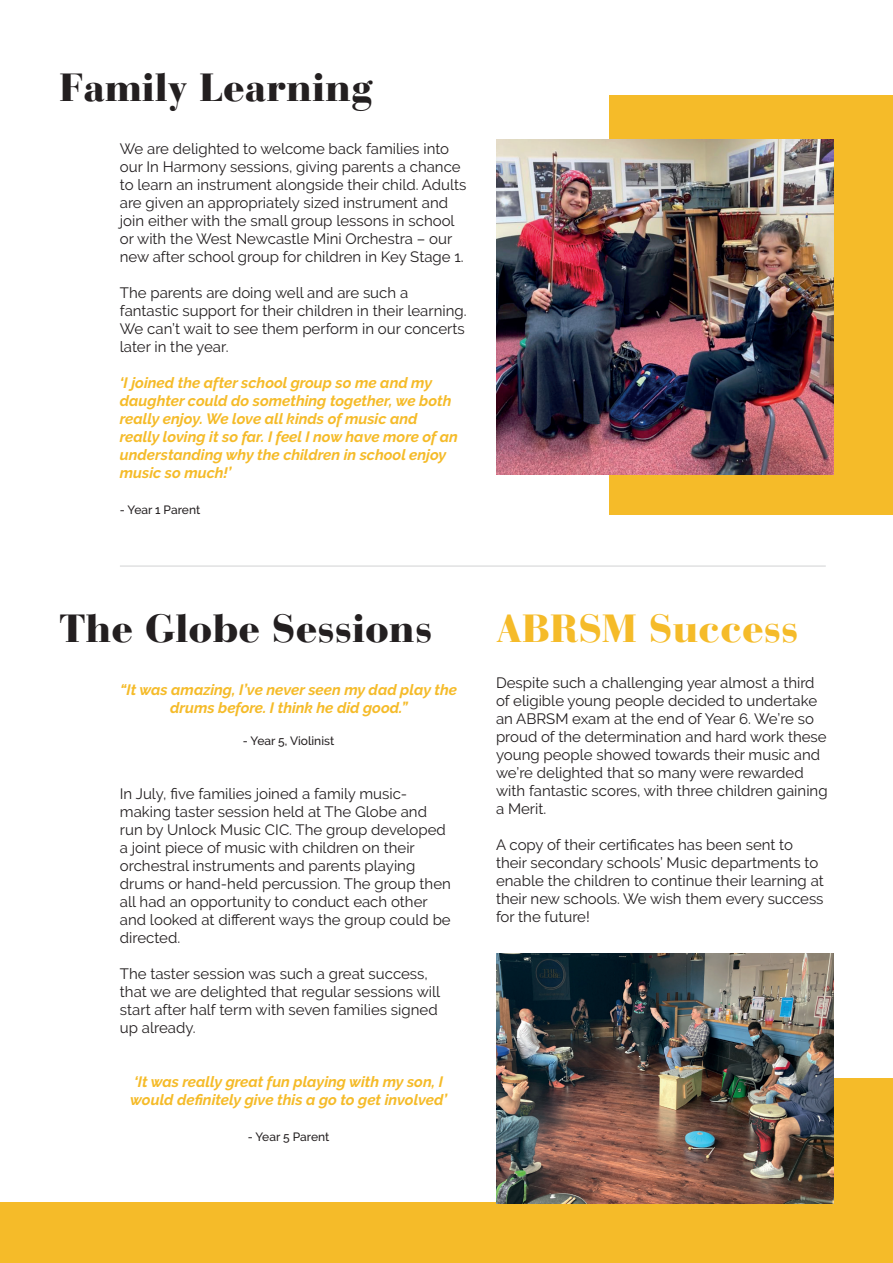
<style>
.page{position:relative;width:893px;height:1263px;background:#fff}
.page>*{position:absolute;margin:0;border:0;box-sizing:border-box;transform-origin:0 0}
.t1{font:900 39px "Bauer Bodoni";color:#231f20}
.t2{font:900 39px "Bauer Bodoni";color:#f5bb29}
.t3{font:15px/18px "Raleway";color:#231f20}
.t4{font:italic 700 15px/18px "Raleway";color:#f5bb29}
.t5{font:500 12px "Raleway";color:#231f20}
</style>
<div class="page">
<div style="left:0;top:1202px;width:517px;height:61px;background:#f5bb29"></div>
<div style="left:517px;top:1078px;width:376px;height:185px;background:#f5bb29"></div>
<div style="left:610px;top:95px;width:283px;height:419px;background:#f5bb29"></div>
<img style="left:496px;top:139px;width:337px;height:335px">
<img style="left:496px;top:954px;width:337px;height:249px">
<hr style="left:120px;top:566px;width:706px;height:1px;background:#d1d2d4">
<h1 class="t1" style="left:60px;top:63px;width:315px">Family Learning</h1>
<p class="t3" style="left:120px;top:139px;width:348px">We are delighted to welcome back families into our In Harmony sessions, giving parents a chance to learn an instrument alongside their child. Adults are given an appropriately sized instrument and join either with the small group lessons in school or with the West Newcastle Mini Orchestra – our new after school group for children in Key Stage 1.</p>
<p class="t3" style="left:120px;top:283px;width:348px">The parents are doing well and are such a fantastic support for their children in their learning.<br>We can’t wait to see them perform in our concerts later in the year.</p>
<p class="t4" style="left:120px;top:373px;width:340px">‘I joined the after school group so me and my daughter could do something together, we both really enjoy. We love all kinds of music and really loving it so far. I feel I now have more of an understanding why the children in school enjoy music so much!’</p>
<p class="t5" style="left:120px;top:502px;width:82px">- Year 1 Parent</p>
<h1 class="t1" style="left:60px;top:604px;width:374px">The Globe Sessions</h1>
<h1 class="t2" style="left:496px;top:604px;width:304px">ABRSM Success</h1>
<p class="t4" style="left:120px;top:680px;width:338px;text-align:center">“It was amazing, I’ve never seen my dad play the drums before. I think he did good.”</p>
<p class="t5" style="left:243px;top:734px;width:93px">- Year 5, Violinist</p>
<p class="t3" style="left:120px;top:784px;width:332px">In July, five families joined a family music&shy;making taster session held at The Globe and run by Unlock Music CIC. The group developed a joint piece of music with children on their orchestral instruments and parents playing drums or hand-held percussion. The group then all had an opportunity to conduct each other and looked at different ways the group could be directed.</p>
<p class="t3" style="left:120px;top:964px;width:322px">The taster session was such a great success, that we are delighted that regular sessions will start after half term with seven families signed up already.</p>
<p class="t4" style="left:130px;top:1073px;width:318px">‘It was really great fun playing with my son, I would definitely give this a go to get involved’</p>
<p class="t5" style="left:248px;top:1130px;width:83px">- Year 5 Parent</p>
<p class="t3" style="left:496px;top:674px;width:333px">Despite such a challenging year almost a third of eligible young people decided to undertake an ABRSM exam at the end of Year 6. We’re so proud of the determination and hard work these young people showed towards their music and we’re delighted that so many were rewarded with fantastic scores, with three children gaining a Merit.</p>
<p class="t3" style="left:496px;top:836px;width:329px">A copy of their certificates has been sent to their secondary schools’ Music departments to enable the children to continue their learning at their new schools. We wish them every success for the future!</p>
</div>
